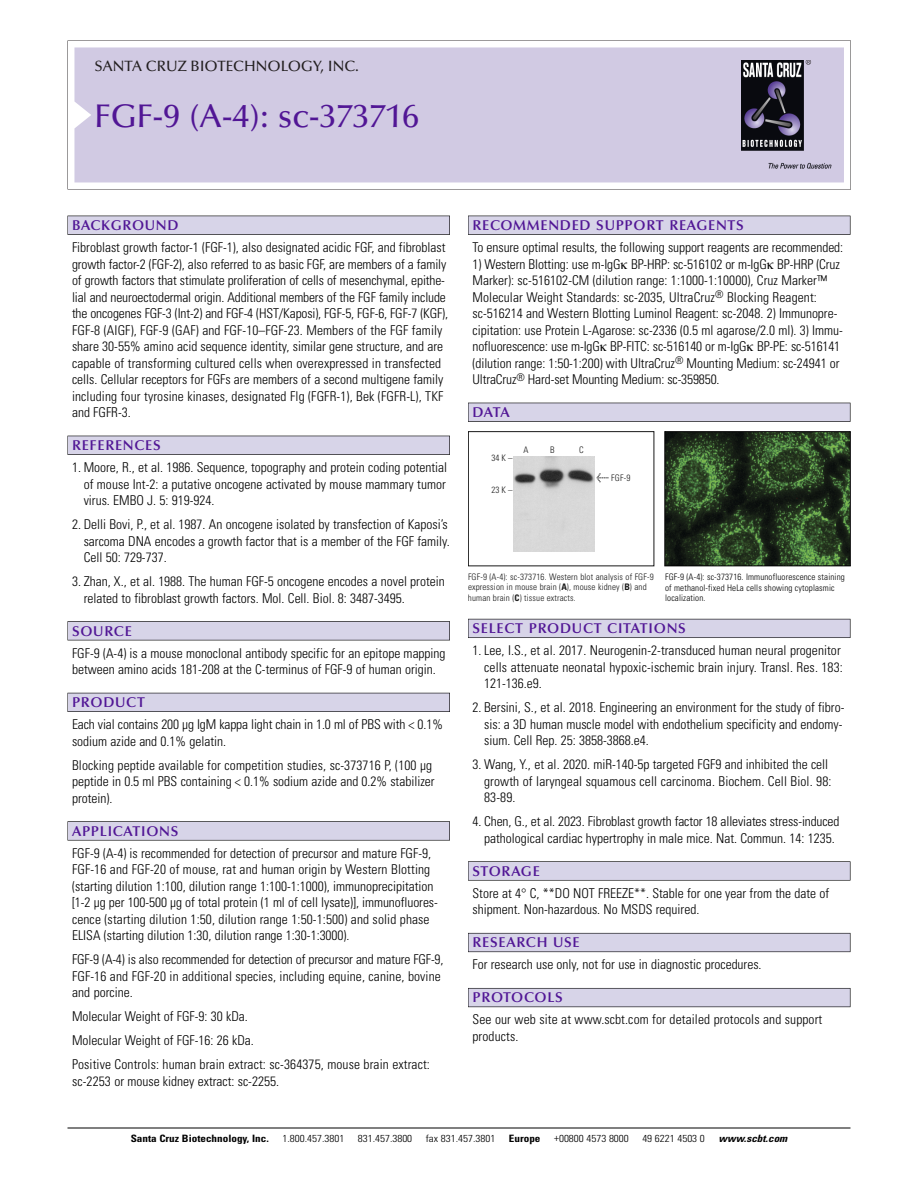
<style>
.page{position:relative;width:918px;height:1188px;background:#fff}
.page>*{position:absolute;margin:0;border:0;box-sizing:border-box;transform-origin:0 0}
.t1{font:500 33px "Optima";color:#511695}
.t2{font:500 15px "Optima";color:#231f20}
.t3{font:600 14.25px "Optima";letter-spacing:.05em;color:#511695}
.t4{font:300 condensed 13.5px/16.5px "Univers";color:#000}
.t5{font:300 condensed 10.2px "Univers";color:#000;scale:1.1 1}
.t6{font:700 condensed 10.2px "Univers";color:#000;scale:1.1 1}
.t7{font:italic 700 condensed 10.2px "Univers";color:#000;scale:1.1 1}
.t8{font:300 condensed 9px/10.5px "Univers";letter-spacing:.015em;color:#191919}
.t9{font:300 condensed 9px/10.5px "Univers";letter-spacing:.015em;color:#000}
.s1{font-family:"Meta Plus";font-weight:400;font-stretch:normal;font-size:10.5px}
.s2{font-weight:700}
</style>
<div class="page">
<svg style="left:68px;top:40px;width:783px;height:149px"></svg>
<div style="left:74px;top:47px;width:770px;height:135px;background:#d1cae3"></div>
<img style="left:741px;top:60px;width:90px;height:108px">
<div style="left:68px;top:216px;width:382px;height:19px;background:#535256"></div>
<div style="left:68px;top:216px;width:381px;height:18px;background:#d7d4e8"></div>
<div style="left:68px;top:436px;width:382px;height:19px;background:#525156"></div>
<div style="left:68px;top:436px;width:381px;height:18px;background:#d7d4e8"></div>
<div style="left:68px;top:621px;width:382px;height:19px;background:#545357"></div>
<div style="left:68px;top:622px;width:381px;height:18px;background:#d7d4e8"></div>
<div style="left:68px;top:693px;width:382px;height:19px;background:#535259"></div>
<div style="left:68px;top:693px;width:381px;height:18px;background:#d7d4e8"></div>
<svg style="left:68px;top:821px;width:382px;height:20px"></svg>
<div style="left:68px;top:822px;width:381px;height:18px;background:#d7d4e8"></div>
<div style="left:468px;top:216px;width:382px;height:19px;background:#535256"></div>
<div style="left:468px;top:216px;width:382px;height:18px;background:#d7d4e8"></div>
<div style="left:468px;top:403px;width:382px;height:19px;background:#525156"></div>
<div style="left:468px;top:403px;width:382px;height:18px;background:#d7d4e8"></div>
<div style="left:468px;top:619px;width:382px;height:19px;background:#595860"></div>
<div style="left:468px;top:619px;width:382px;height:18px;background:#d7d4e8"></div>
<div style="left:468px;top:861px;width:382px;height:20px;background:#676767"></div>
<div style="left:468px;top:862px;width:382px;height:18px;background:#d7d4e8"></div>
<div style="left:468px;top:933px;width:382px;height:19px;background:#686770"></div>
<div style="left:468px;top:934px;width:382px;height:18px;background:#d7d4e8"></div>
<div style="left:468px;top:988px;width:382px;height:19px;background:#5e5d65"></div>
<div style="left:468px;top:989px;width:382px;height:18px;background:#d7d4e8"></div>
<hr style="left:68px;top:1128px;width:782px;height:1px;background:#000">
<img style="left:666px;top:433px;width:183px;height:131px">
<div style="left:664px;top:431px;width:187px;height:135px;border:1px solid #000"></div>
<div style="left:468px;top:431px;width:186px;height:135px;border:1px solid #191919"></div>
<img style="left:514px;top:457px;width:81px;height:95px">
<p class="t2" style="left:94px;top:60px;width:266px">SANTA CRUZ BIOTECHNOLOGY, INC.</p>
<p class="t1" style="left:94px;top:102px;width:326px">FGF-9 (A-4): sc-373716</p>
<p class="t3" style="left:72px;top:219px;width:108px">BACKGROUND</p>
<p class="t4" style="left:72px;top:240px;width:378px">Fibroblast growth factor-1 (FGF-1), also designated acidic FGF, and fibroblast growth factor-2 (FGF-2), also referred to as basic FGF, are members of a family of growth factors that stimulate proliferation of cells of mesenchymal, epithe&shy;lial and neuroectodermal origin. Additional members of the FGF family include the oncogenes FGF-3 (Int-2) and FGF-4 (HST/Kaposi), FGF-5, FGF-6, FGF-7 (KGF), FGF-8 (AIGF), FGF-9 (GAF) and FGF-10–FGF-23. Members of the FGF family share 30-55% amino acid sequence identity, similar gene structure, and are capable of transforming cultured cells when overexpressed in transfected cells. Cellular receptors for FGFs are members of a second multigene family including four tyrosine kinases, designated Flg (FGFR-1), Bek (FGFR-L), TKF and FGFR-3.</p>
<p class="t3" style="left:72px;top:439px;width:90px">REFERENCES</p>
<p class="t4" style="left:84px;top:460px;width:365px;text-align:justify;text-indent:-12px">1. Moore, R., et al. 1986. Sequence, topography and protein coding potential of mouse Int-2: a putative oncogene activated by mouse mammary tumor virus. EMBO J. 5: 919-924.</p>
<p class="t4" style="left:84px;top:517px;width:368px;text-indent:-12px">2. Delli Bovi, P., et al. 1987. An oncogene isolated by transfection of Kaposi’s sarcoma DNA encodes a growth factor that is a member of the FGF family.<br>Cell 50: 729-737.</p>
<p class="t4" style="left:84px;top:574px;width:363px;text-indent:-12px">3. Zhan, X., et al. 1988. The human FGF-5 oncogene encodes a novel protein related to fibroblast growth factors. Mol. Cell. Biol. 8: 3487-3495.</p>
<p class="t3" style="left:72px;top:625px;width:61px">SOURCE</p>
<p class="t4" style="left:72px;top:646px;width:375px">FGF-9 (A-4) is a mouse monoclonal antibody specific for an epitope mapping between amino acids 181-208 at the C-terminus of FGF-9 of human origin.</p>
<p class="t3" style="left:72px;top:696px;width:74px">PRODUCT</p>
<p class="t4" style="left:72px;top:718px;width:372px">Each vial contains 200 µg IgM kappa light chain in 1.0 ml of PBS with &lt; 0.1% sodium azide and 0.1% gelatin.</p>
<p class="t4" style="left:72px;top:758px;width:364px">Blocking peptide available for competition studies, sc-373716 P, (100 µg peptide in 0.5 ml PBS containing &lt; 0.1% sodium azide and 0.2% stabilizer protein).</p>
<p class="t3" style="left:72px;top:825px;width:108px">APPLICATIONS</p>
<p class="t4" style="left:72px;top:846px;width:367px">FGF-9 (A-4) is recommended for detection of precursor and mature FGF-9, FGF-16 and FGF-20 of mouse, rat and human origin by Western Blotting (starting dilution 1:100, dilution range 1:100-1:1000), immunoprecipitation [1-2 µg per 100-500 µg of total protein (1 ml of cell lysate)], immunofluores&shy;cence (starting dilution 1:50, dilution range 1:50-1:500) and solid phase ELISA (starting dilution 1:30, dilution range 1:30-1:3000).</p>
<p class="t4" style="left:72px;top:953px;width:373px">FGF-9 (A-4) is also recommended for detection of precursor and mature FGF-9,<br>FGF-16 and FGF-20 in additional species, including equine, canine, bovine and porcine.</p>
<p class="t4" style="left:72px;top:1010px;width:177px">Molecular Weight of FGF-9: 30 kDa.</p>
<p class="t4" style="left:72px;top:1034px;width:183px">Molecular Weight of FGF-16: 26 kDa.</p>
<p class="t4" style="left:72px;top:1058px;width:359px">Positive Controls: human brain extract: sc-364375, mouse brain extract: sc-2253 or mouse kidney extract: sc-2255.</p>
<p class="t3" style="left:473px;top:219px;width:273px">RECOMMENDED SUPPORT REAGENTS</p>
<p class="t4" style="left:473px;top:240px;width:372px">To ensure optimal results, the following support reagents are recommended:</p>
<p class="t4" style="left:473px;top:257px;width:372px">1) Western Blotting: use m-IgG BP-HRP: sc-516102 or m-IgG BP-HRP (Cruz Marker): sc-516102-CM (dilution range: 1:1000-1:10000), Cruz Marker™ Molecular Weight Standards: sc-2035, UltraCruz<sup>®</sup> Blocking Reagent: sc-516214 and Western Blotting Luminol Reagent: sc-2048. 2) Immunopre&shy;cipitation: use Protein L-Agarose: sc-2336 (0.5 ml agarose/2.0 ml). 3) Immu&shy;nofluorescence: use m-IgG BP-FITC: sc-516140 or m-IgG BP-PE: sc-516141 (dilution range: 1:50-1:200) with UltraCruz<sup>®</sup> Mounting Medium: sc-24941 or UltraCruz<sup>®</sup> Hard-set Mounting Medium: sc-359850.</p>
<p class="t3" style="left:473px;top:406px;width:39px">DATA</p>
<p class="t8" style="left:492px;top:454px;width:22px">34K–</p>
<p class="t8" style="left:492px;top:485px;width:22px">23K–</p>
<p class="t8" style="left:524px;top:446px;width:7px">A</p>
<p class="t8" style="left:550px;top:446px;width:6px">B</p>
<p class="t8" style="left:579px;top:446px;width:6px">C</p>
<p class="t8" style="left:597px;top:473px;width:35px"><span class="s1">&lt;</span> FGF-9</p>
<p class="t8" style="left:468px;top:572px;width:187px">FGF-9 (A-4): sc-373716. Western blot analysis of FGF-9 expression in mouse brain (<span class="s2">A</span>), mouse kidney (<span class="s2">B</span>) and human brain (<span class="s2">C</span>) tissue extracts.</p>
<p class="t9" style="left:665px;top:573px;width:181px">FGF-9 (A-4): sc-373716. Immunofluorescence staining of methanol-fixed HeLa cells showing cytoplasmic localization.</p>
<p class="t3" style="left:473px;top:622px;width:215px">SELECT PRODUCT CITATIONS</p>
<p class="t4" style="left:484px;top:644px;width:360px;text-indent:-12px">1. Lee, I.S., et al. 2017. Neurogenin-2-transduced human neural progenitor cells attenuate neonatal hypoxic-ischemic brain injury. Transl. Res. 183:<br>121-136.e9.</p>
<p class="t4" style="left:484px;top:701px;width:362px;text-indent:-12px">2. Bersini, S., et al. 2018. Engineering an environment for the study of fibro&shy;sis: a 3D human muscle model with endothelium specificity and endomy&shy;sium. Cell Rep. 25: 3858-3868.e4.</p>
<p class="t4" style="left:484px;top:758px;width:349px;text-indent:-12px">3. Wang, Y., et al. 2020. miR-140-5p targeted FGF9 and inhibited the cell growth of laryngeal squamous cell carcinoma. Biochem. Cell Biol. 98:<br>83-89.</p>
<p class="t4" style="left:473px;top:815px;width:368px;text-align:center">4. Chen, G., et al. 2023. Fibroblast growth factor 18 alleviates stress-induced pathological cardiac hypertrophy in male mice. Nat. Commun. 14: 1235.</p>
<p class="t3" style="left:473px;top:865px;width:69px">STORAGE</p>
<p class="t4" style="left:473px;top:886px;width:358px">Store at 4° C, **DO NOT FREEZE**. Stable for one year from the date of shipment. Non-hazardous. No MSDS required.</p>
<p class="t3" style="left:473px;top:937px;width:109px">RESEARCH USE</p>
<p class="t4" style="left:473px;top:958px;width:291px">For research use only, not for use in diagnostic procedures.</p>
<p class="t3" style="left:473px;top:992px;width:92px">PROTOCOLS</p>
<p class="t4" style="left:473px;top:1013px;width:351px">See our web site at www.scbt.com for detailed protocols and support products.</p>
<p class="t6" style="left:131px;top:1135px;width:127px">Santa Cruz Biotechnology, Inc.</p>
<p class="t5" style="left:282px;top:1135px;width:58px">1.800.457.3801</p>
<p class="t5" style="left:358px;top:1135px;width:51px">831.457.3800</p>
<p class="t5" style="left:426px;top:1135px;width:65px">fax 831.457.3801</p>
<p class="t6" style="left:509px;top:1135px;width:30px">Europe</p>
<p class="t5" style="left:554px;top:1135px;width:69px">+00800 4573 8000</p>
<p class="t5" style="left:642px;top:1135px;width:58px">49 6221 4503 0</p>
<p class="t7" style="left:719px;top:1135px;width:66px">www.scbt.com</p>
</div>
